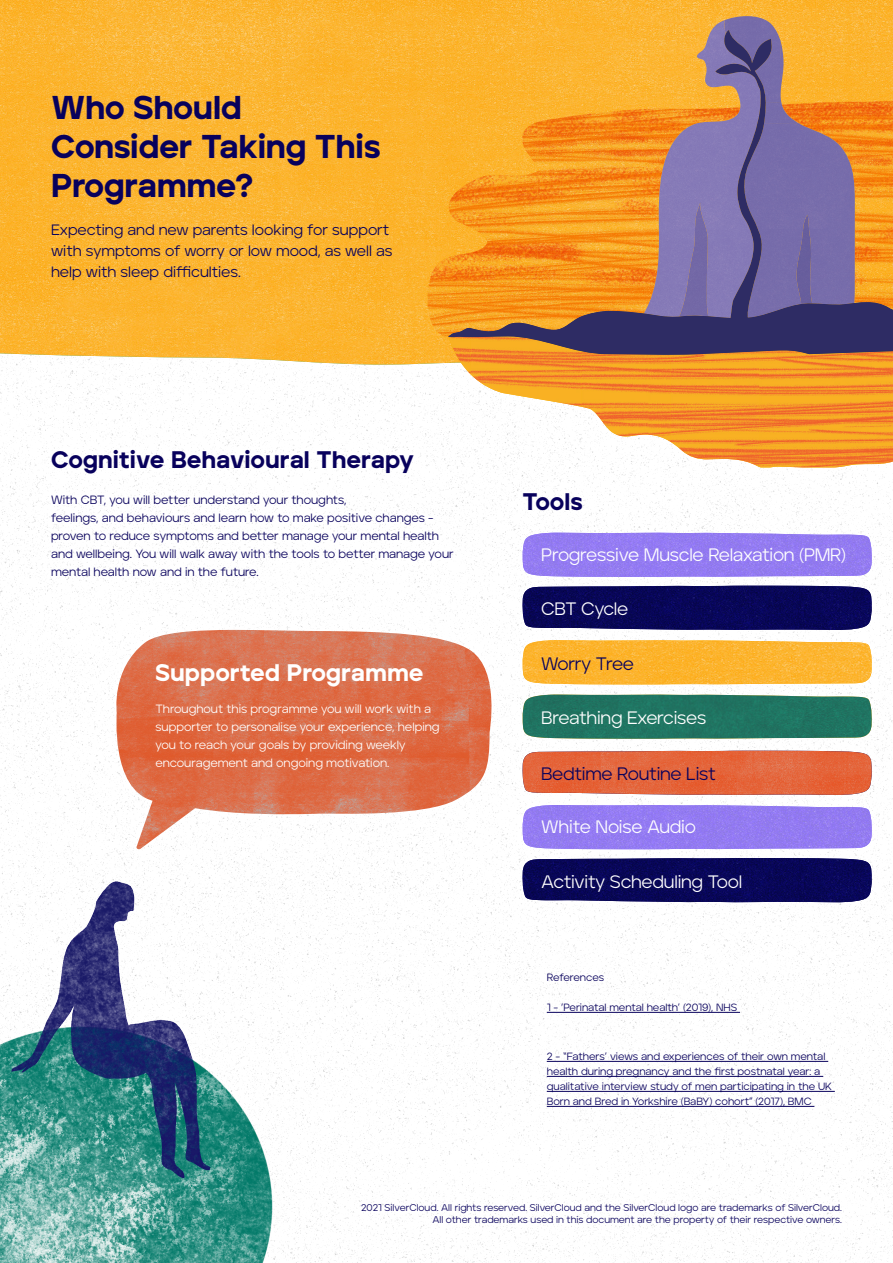
<style>
.page{position:relative;width:893px;height:1263px;background:#fff}
.page>*{position:absolute;margin:0;border:0;box-sizing:border-box;transform-origin:0 0}
.t1{font:900 33px/39px "Aventa";letter-spacing:-.01em;color:#08015c}
.Body_Copy{font:900 24px "Aventa";letter-spacing:-.005em;color:#08015c}
.Body_Copy-2{font:900 24px "Aventa";letter-spacing:-.005em;color:#fff}
.Body_Copy-3{font:18px "Aventa";letter-spacing:-.015em;color:#fff}
.Body_Copy-4{font:18px "Aventa";letter-spacing:-.015em;color:#08015c}
.Body_Copy-5{font:15px/21px "Aventa";color:#08015c}
.Body_Copy-6{font:12px/18px "Aventa";letter-spacing:-.005em;color:#08015c}
.Body_Copy-7{font:12px/18px "Aventa";letter-spacing:-.005em;color:#fff}
.Body_Copy-8{font:10.5px/15px "Aventa";letter-spacing:-.005em;color:#08015c}
.Body_Copy-9{font:9.75px/11.7px "Aventa";color:#08015c;text-align:right}
</style>
<div class="page">
<img style="left:0;top:367px;width:893px;height:896px">
<img style="left:0;top:845px;width:391px;height:418px">
<img style="left:0;top:0;width:893px;height:367px">
<img style="left:115px;top:630px;width:376px;height:220px">
<img style="left:522px;top:532px;width:350px;height:45px">
<img style="left:522px;top:805px;width:350px;height:44px">
<img style="left:522px;top:586px;width:350px;height:44px">
<img style="left:522px;top:858px;width:350px;height:44px">
<img style="left:522px;top:640px;width:350px;height:44px">
<img style="left:522px;top:694px;width:350px;height:45px">
<img style="left:523px;top:751px;width:349px;height:44px">
<img style="left:428px;top:253px;width:20px;height:85px">
<img style="left:697px;top:22px;width:27px;height:8px">
<img style="left:724px;top:16px;width:56px;height:14px">
<svg style="left:448px;top:374px;width:222px;height:93px"></svg>
<img style="left:670px;top:356px;width:223px;height:111px">
<img style="left:648px;top:356px;width:23px;height:86px">
<img style="left:604px;top:356px;width:44px;height:80px">
<img style="left:581px;top:356px;width:23px;height:68px">
<img style="left:537px;top:356px;width:45px;height:51px">
<img style="left:470px;top:356px;width:67px;height:43px">
<img style="left:448px;top:356px;width:23px;height:18px">
<svg style="left:448px;top:30px;width:445px;height:326px"></svg>
<hr style="left:547px;top:1012px;width:193px;height:1px;background:#08015c">
<hr style="left:547px;top:1061px;width:281px;height:1px;background:#08015c">
<hr style="left:547px;top:1076px;width:276px;height:1px;background:#08015c">
<hr style="left:547px;top:1091px;width:288px;height:1px;background:#08015c">
<hr style="left:547px;top:1106px;width:267px;height:1px;background:#08015c">
<p class="t1" style="left:51px;top:87px;width:331px">Who Should<br>Consider Taking This<br>Programme?</p>
<p class="Body_Copy-5" style="left:51px;top:219px;width:343px">Expecting and new parents looking for support with symptoms of worry or low mood, as well as help with sleep difficulties.</p>
<p class="Body_Copy" style="left:51px;top:445px;width:364px">Cognitive Behavioural Therapy</p>
<p class="Body_Copy-6" style="left:51px;top:490px;width:404px">With CBT, you will better understand your thoughts,<br>feelings, and behaviours and learn how to make positive changes - proven to reduce symptoms and better manage your mental health and wellbeing. You will walk away with the tools to better manage your mental health now and in the future.</p>
<p class="Body_Copy" style="left:523px;top:487px;width:61px">Tools</p>
<p class="Body_Copy-3" style="left:541px;top:543px;width:306px">Progressive Muscle Relaxation (PMR)</p>
<p class="Body_Copy-2" style="left:155px;top:657px;width:270px">Supported Programme</p>
<p class="Body_Copy-7" style="left:155px;top:699px;width:286px">Throughout this programme you will work with a supporter to personalise your experience, helping you to reach your goals by providing weekly encouragement and ongoing motivation.</p>
<p class="Body_Copy-3" style="left:541px;top:598px;width:89px">CBT Cycle</p>
<p class="Body_Copy-4" style="left:541px;top:652px;width:94px">Worry Tree</p>
<p class="Body_Copy-3" style="left:541px;top:707px;width:167px">Breathing Exercises</p>
<p class="Body_Copy-4" style="left:541px;top:763px;width:176px">Bedtime Routine List</p>
<p class="Body_Copy-3" style="left:541px;top:815px;width:156px">White Noise Audio</p>
<p class="Body_Copy-3" style="left:541px;top:870px;width:203px">Activity Scheduling Tool</p>
<p class="Body_Copy-8" style="left:547px;top:970px;width:59px">References</p>
<p class="Body_Copy-8" style="left:547px;top:1000px;width:192px">1 - ’Perinatal mental health’ (2019), NHS</p>
<p class="Body_Copy-8" style="left:547px;top:1049px;width:287px">2 - “Fathers’ views and experiences of their own mental health during pregnancy and the first postnatal year: a qualitative interview study of men participating in the UK Born and Bred in Yorkshire (BaBY) cohort” (2017), BMC</p>
<p class="Body_Copy-9" style="left:361px;top:1201px;width:482px">2021 SilverCloud. All rights reserved. SilverCloud and the SilverCloud logo are trademarks of SilverCloud.<br>All other trademarks used in this document are the property of their respective owners.</p>
</div>
